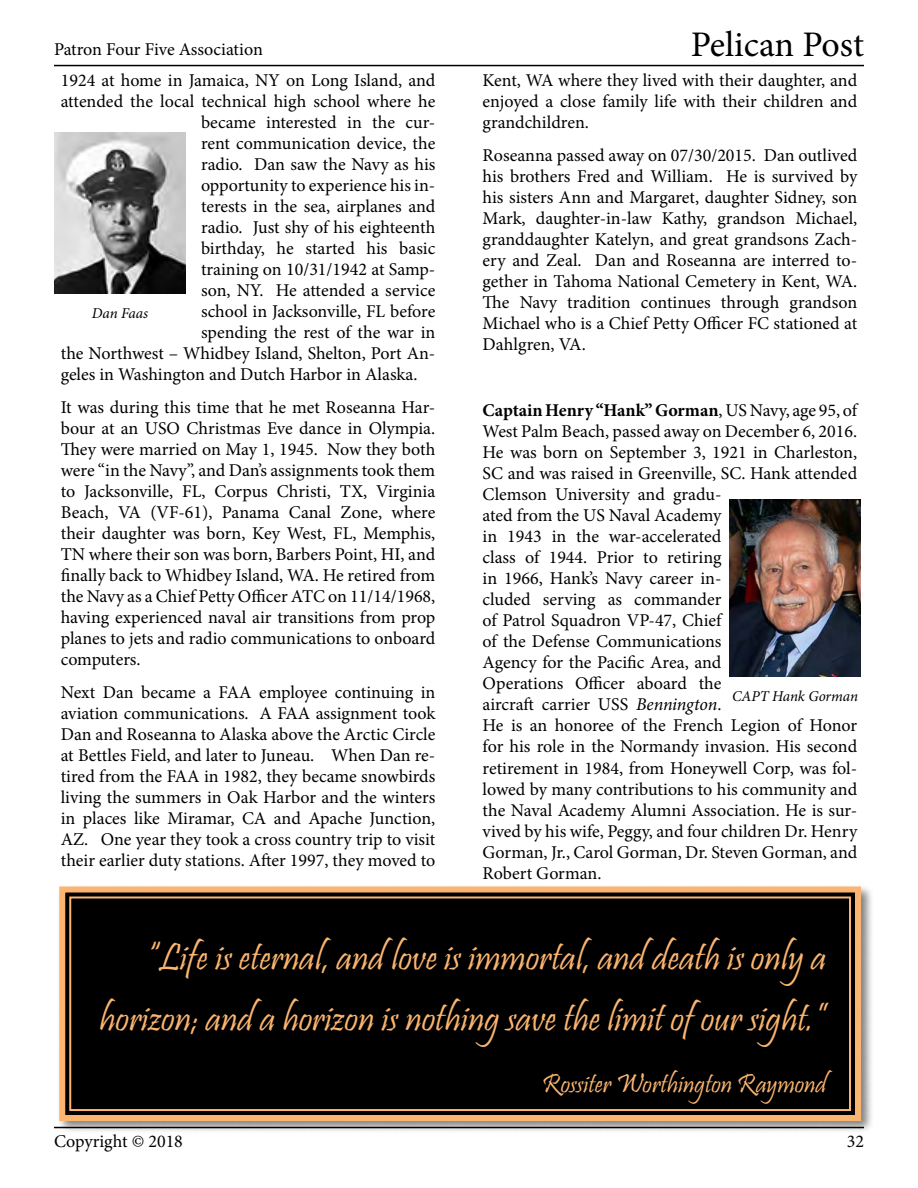
<style>
.page{position:relative;width:918px;height:1188px;background:#fff}
.page>*{position:absolute;margin:0;border:0;box-sizing:border-box;transform-origin:0 0}
.t1{font:39px/61.5px "Pristina";color:#fbb570;text-align:right}
.t2{font:36px "Minion Pro";letter-spacing:-.005em;color:#000}
.t3{font:27px "Pristina";color:#fbb570}
.t4{font:18px/21px "Minion Pro";color:#000;text-align:justify}
.t5{font:italic 15px "Minion Pro";letter-spacing:-.005em;color:#000}
.s1{font-weight:700}
.s2{font-style:italic}
</style>
<div class="page">
<hr style="left:54px;top:65px;width:810px;height:1px;background:#000">
<hr style="left:54px;top:1127px;width:810px;height:1px;background:#000">
<img style="left:54px;top:132px;width:132px;height:162px">
<div style="left:56px;top:883px;width:818px;height:251px;background:#000;opacity:.5"></div>
<svg style="left:56px;top:884px;width:808px;height:240px"></svg>
<div style="left:69px;top:896px;width:782px;height:215px;border:2px solid #fbb570"></div>
<img style="left:729px;top:500px;width:132px;height:176px">
<p class="t4" style="left:61px;top:34px;width:376px;line-height:30.9px;text-indent:-7px">Patron Four Five Association<br>1924 at home in Jamaica, NY on Long Island, and</p>
<p class="t4" style="left:61px;top:91px;width:376px">attended the local technical high school where he</p>
<p class="t4" style="left:201px;top:112px;width:236px">became interested in the cur-</p>
<p class="t4" style="left:201px;top:133px;width:236px">rent communication device, the</p>
<p class="t4" style="left:201px;top:154px;width:236px">radio. Dan saw the Navy as his</p>
<p class="t4" style="left:201px;top:175px;width:236px">opportunity to experience his in-</p>
<p class="t4" style="left:201px;top:196px;width:236px">terests in the sea, airplanes and</p>
<p class="t4" style="left:201px;top:217px;width:236px">radio. Just shy of his eighteenth</p>
<p class="t4" style="left:201px;top:238px;width:236px">birthday, he started his basic</p>
<p class="t4" style="left:201px;top:259px;width:236px">training on 10/31/1942 at Samp-</p>
<p class="t4" style="left:201px;top:280px;width:236px">son, NY. He attended a service</p>
<p class="t4" style="left:201px;top:301px;width:236px">school in Jacksonville, FL before</p>
<p class="t4" style="left:201px;top:322px;width:236px">spending the rest of the war in</p>
<p class="t4" style="left:61px;top:343px;width:376px">the Northwest – Whidbey Island, Shelton, Port An-</p>
<p class="t4" style="left:61px;top:364px;width:358px">geles in Washington and Dutch Harbor in Alaska.</p>
<p class="t4" style="left:61px;top:397px;width:376px">It was during this time that he met Roseanna Har&shy;bour at an USO Christmas Eve dance in Olympia.<br>They were married on May 1, 1945. Now they both were “in the Navy”, and Dan’s assignments took them to Jacksonville, FL, Corpus Christi, TX, Virginia Beach, VA (VF-61), Panama Canal Zone, where their daughter was born, Key West, FL, Memphis, TN where their son was born, Barbers Point, HI, and finally back to Whidbey Island, WA. He retired from the Navy as a Chief Petty Officer ATC on 11/14/1968, having experienced naval air transitions from prop planes to jets and radio communications to onboard computers.</p>
<p class="t4" style="left:61px;top:682px;width:376px">Next Dan became a FAA employee continuing in aviation communications. A FAA assignment took Dan and Roseanna to Alaska above the Arctic Circle at Bettles Field, and later to Juneau. When Dan re&shy;tired from the FAA in 1982, they became snowbirds living the summers in Oak Harbor and the winters in places like Miramar, CA and Apache Junction, AZ. One year they took a cross country trip to visit their earlier duty stations. After 1997, they moved to</p>
<p class="t5" style="left:92px;top:303px;width:58px">Dan Faas</p>
<h2 class="t2" style="left:691px;top:21px;width:175px">Pelican Post</h2>
<p class="t4" style="left:483px;top:70px;width:376px">Kent, WA where they lived with their daughter, and enjoyed a close family life with their children and grandchildren.</p>
<p class="t4" style="left:483px;top:145px;width:376px">Roseanna passed away on 07/30/2015. Dan outlived his brothers Fred and William. He is survived by his sisters Ann and Margaret, daughter Sidney, son Mark, daughter-in-law Kathy, grandson Michael, granddaughter Katelyn, and great grandsons Zach&shy;ery and Zeal. Dan and Roseanna are interred to&shy;gether in Tahoma National Cemetery in Kent, WA.<br>The Navy tradition continues through grandson Michael who is a Chief Petty Officer FC stationed at Dahlgren, VA.</p>
<p class="t4" style="left:483px;top:400px;width:376px;text-align:left"><span class="s1">Captain Henry “Hank” Gorman</span>, US Navy, age 95, of West Palm Beach, passed away on December 6, 2016.<br>He was born on September 3, 1921 in Charleston, SC and was raised in Greenville, SC. Hank attended Clemson University and gradu-<br>ated from the US Naval Academy<br>in 1943 in the war-accelerated<br>class of 1944. Prior to retiring<br>in 1966, Hank’s Navy career in-<br>cluded serving as commander<br>of Patrol Squadron VP-47, Chief<br>of the Defense Communications<br>Agency for the Pacific Area, and<br>Operations Officer aboard the<br>aircraft carrier USS <span class="s2">Bennington</span>.<br>He is an honoree of the French Legion of Honor for his role in the Normandy invasion. His second retirement in 1984, from Honeywell Corp, was fol&shy;lowed by many contributions to his community and the Naval Academy Alumni Association. He is sur&shy;vived by his wife, Peggy, and four children Dr. Henry Gorman, Jr., Carol Gorman, Dr. Steven Gorman, and Robert Gorman.</p>
<p class="t5" style="left:732px;top:686px;width:127px">CAPT Hank Gorman</p>
<h1 class="t1" style="left:99px;top:930px;width:729px">“Life is eternal, and love is immortal, and death is only a horizon; and a horizon is nothing save the limit of our sight.”</h1>
<h3 class="t3" style="left:542px;top:1068px;width:286px">Rossiter Worthington Raymond</h3>
<p class="t4" style="left:54px;top:1131px;width:130px">Copyright © 2018</p>
<p class="t4" style="left:847px;top:1131px;width:19px">32</p>
</div>
